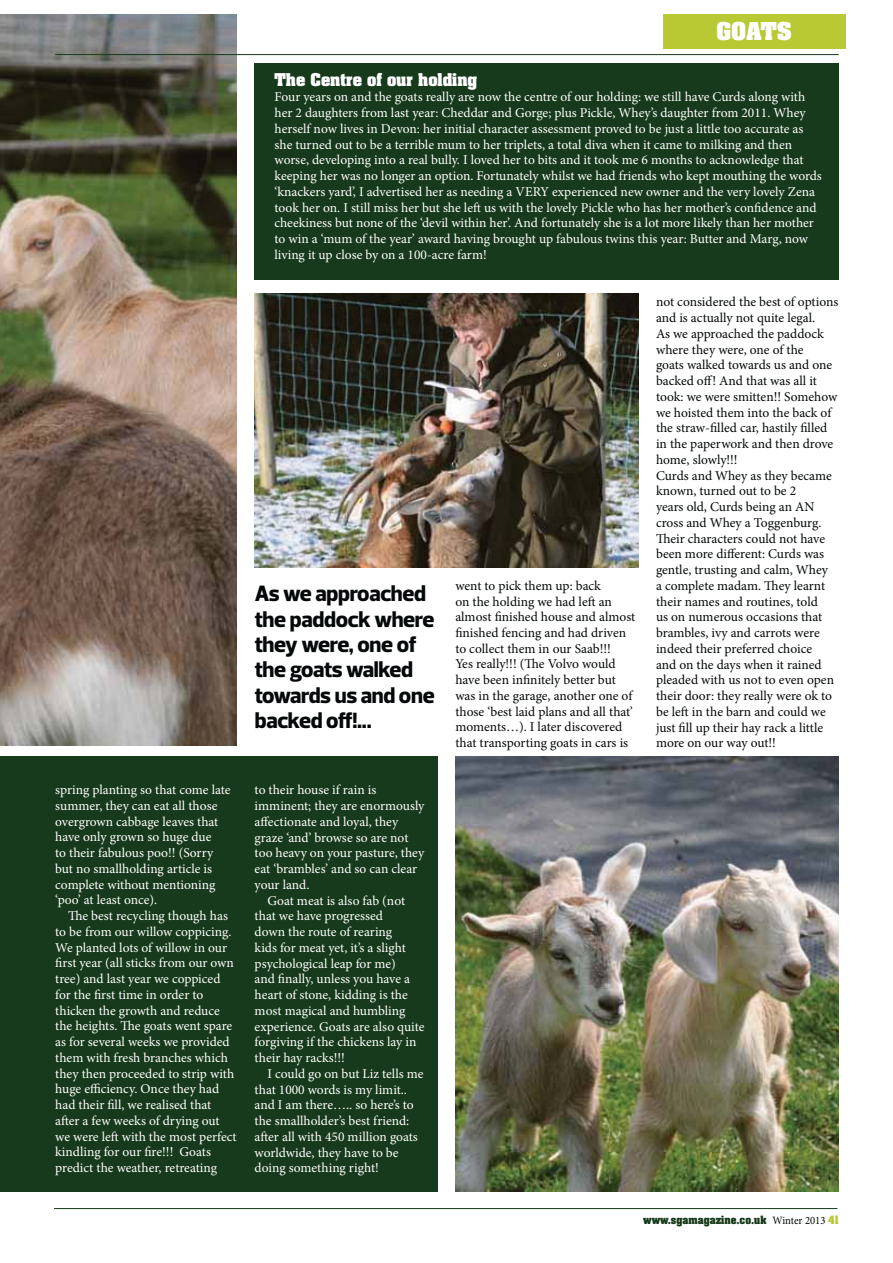
<style>
.page{position:relative;width:893px;height:1263px;background:#fff}
.page>*{position:absolute;margin:0;border:0;box-sizing:border-box;transform-origin:0 0}
.t1{font:800 22.5px/25.5px "Prelo";letter-spacing:-.015em;color:#040809}
.t2{font:700 21px "Aachen";color:#fff}
.t3{font:700 15px "Aachen";color:#fff}
.t4{font:13.5px/15.8px "Minion Pro";color:#fff}
.t5{font:13.5px/15.8px "Minion Pro";color:#040809}
.t6{font:700 9.75px "Aachen";color:#163a1b;scale:.95 1}
.s1{font-family:"Minion Pro";font-weight:400;font-size:11.25px;color:#040809}
.s2{color:#b9c933}
</style>
<div class="page">
<hr style="left:54px;top:1208px;width:783px;height:1px;background:#163a1b">
<img style="left:0;top:14px;width:237px;height:732px">
<div style="left:663px;top:14px;width:183px;height:34px;background:#b9c933"></div>
<hr style="left:55px;top:54px;width:784px;height:1px;background:#163a1b">
<div style="left:255px;top:63px;width:584px;height:216px;background:#163a1b"></div>
<div style="left:0;top:757px;width:437px;height:435px;background:#163a1b"></div>
<img style="left:255px;top:294px;width:383px;height:273px">
<img style="left:455px;top:757px;width:384px;height:435px">
<p class="t4" style="left:55px;top:783px;width:177px">spring planting so that come late summer, they can eat all those overgrown cabbage leaves that have only grown so huge due<br>to their fabulous poo!! (Sorry but no smallholding article is complete without mentioning ‘poo’ at least once).</p>
<p class="t4" style="left:55px;top:909px;width:183px;text-indent:13px">The best recycling though has to be from our willow coppicing.<br>We planted lots of willow in our first year (all sticks from our own tree) and last year we coppiced for the first time in order to thicken the growth and reduce the heights. The goats went spare as for several weeks we provided them with fresh branches which they then proceeded to strip with huge efficiency. Once they had had their fill, we realised that after a few weeks of drying out we were left with the most perfect kindling for our fire!!! Goats predict the weather, retreating</p>
<h2 class="t2" style="left:716px;top:22px;width:77px">GOATS</h2>
<p class="t3" style="left:274px;top:73px;width:204px">The Centre of our holding</p>
<p class="t4" style="left:274px;top:90px;width:549px">Four years on and the goats really are now the centre of our holding: we still have Curds along with her 2 daughters from last year: Cheddar and Gorge; plus Pickle, Whey’s daughter from 2011. Whey herself now lives in Devon: her initial character assessment proved to be just a little too accurate as she turned out to be a terrible mum to her triplets, a total diva when it came to milking and then worse, developing into a real bully. I loved her to bits and it took me 6 months to acknowledge that keeping her was no longer an option. Fortunately whilst we had friends who kept mouthing the words ‘knackers yard’, I advertised her as needing a VERY experienced new owner and the very lovely Zena took her on. I still miss her but she left us with the lovely Pickle who has her mother’s confidence and cheekiness but none of the ‘devil within her’. And fortunately she is a lot more likely than her mother to win a ‘mum of the year’ award having brought up fabulous twins this year: Butter and Marg, now living it up close by on a 100-acre farm!</p>
<h1 class="t1" style="left:255px;top:582px;width:181px">As we approached the paddock where they were, one of the goats walked towards us and one backed off!...</h1>
<p class="t4" style="left:255px;top:783px;width:171px">to their house if rain is imminent; they are enormously affectionate and loyal, they graze ‘and’ browse so are not too heavy on your pasture, they eat ‘brambles’ and so can clear your land.</p>
<p class="t4" style="left:255px;top:893px;width:171px;text-indent:13px">Goat meat is also fab (not that we have progressed<br>down the route of rearing<br>kids for meat yet, it’s a slight psychological leap for me)<br>and finally, unless you have a heart of stone, kidding is the most magical and humbling experience. Goats are also quite forgiving if the chickens lay in their hay racks!!!</p>
<p class="t4" style="left:255px;top:1067px;width:170px;text-indent:13px">I could go on but Liz tells me that 1000 words is my limit.. and I am there….. so here’s to the smallholder’s best friend: after all with 450 million goats worldwide, they have to be doing something right!</p>
<p class="t5" style="left:455px;top:579px;width:182px">went to pick them up: back<br>on the holding we had left an almost finished house and almost finished fencing and had driven to collect them in our Saab!!!<br>Yes really!!! (The Volvo would have been infinitely better but was in the garage, another one of those ‘best laid plans and all that’ moments…). I later discovered that transporting goats in cars is</p>
<p class="t5" style="left:656px;top:295px;width:184px">not considered the best of options and is actually not quite legal.<br>As we approached the paddock where they were, one of the<br>goats walked towards us and one backed off! And that was all it took: we were smitten!! Somehow we hoisted them into the back of the straw-filled car, hastily filled in the paperwork and then drove home, slowly!!!<br>Curds and Whey as they became known, turned out to be 2<br>years old, Curds being an AN cross and Whey a Toggenburg.<br>Their characters could not have been more different: Curds was gentle, trusting and calm, Whey<br>a complete madam. They learnt their names and routines, told<br>us on numerous occasions that brambles, ivy and carrots were indeed their preferred choice<br>and on the days when it rained pleaded with us not to even open their door: they really were ok to be left in the barn and could we just fill up their hay rack a little more on our way out!!</p>
<p class="t6" style="left:643px;top:1215px;width:207px">www.sgamagazine.co.uk <span class="s1">Winter 2013</span> <span class="s2">41</span></p>
</div>
